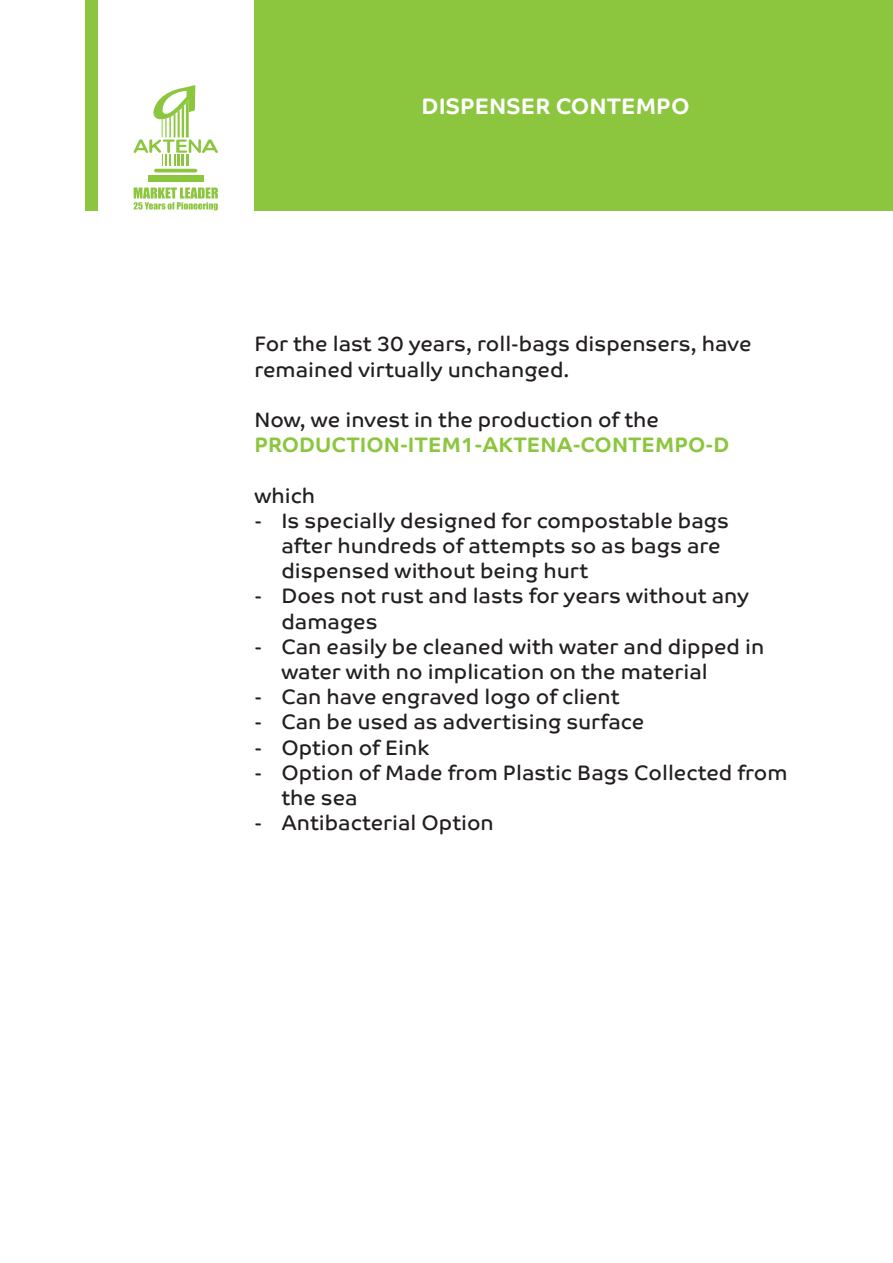
<style>
.page{position:relative;width:893px;height:1263px;background:#fff}
.page>*{position:absolute;margin:0;border:0;box-sizing:border-box;transform-origin:0 0}
.t1{font:700 22.5px "Co Text";color:#fff}
.t2{font:21px/25.2px "Co Text";color:#231f20}
.t3{font:700 21px/25.2px "Co Text";color:#8bc63e}
.s1{font-weight:400;color:#231f20}
</style>
<div class="page">
<div style="left:254px;top:0;width:639px;height:210px;background:#8bc63e"></div>
<div style="left:85px;top:0;width:13px;height:210px;background:#8bc63e"></div>
<svg style="left:134px;top:187px;width:84px;height:23px"></svg>
<div style="left:148px;top:175px;width:56px;height:7px;background:#8bc63e"></div>
<hr style="left:154px;top:169px;width:43px;height:3px;background:#8bc63e;border-radius:2px">
<svg style="left:134px;top:85px;width:84px;height:81px"></svg>
<p class="t1" style="left:422px;top:93px;width:269px">DISPENSER CONTEMPO</p>
<p class="t2" style="left:254px;top:332px;width:499px">For the last 30 years, roll-bags dispensers, have</p>
<p class="t2" style="left:254px;top:357px;width:317px">remained virtually unchanged.</p>
<p class="t3" style="left:254px;top:407px;width:476px"><span class="s1">Now, we invest in the production of the<br></span>PRODUCTION-ITEM1-AKTENA-CONTEMPO-D</p>
<p class="t2" style="left:254px;top:483px;width:62px">which</p>
<p class="t2" style="left:254px;top:508px;width:476px">- Is specially designed for compostable bags</p>
<p class="t2" style="left:281px;top:533px;width:441px">after hundreds of attempts so as bags are</p>
<p class="t2" style="left:281px;top:558px;width:308px">dispensed without being hurt</p>
<p class="t2" style="left:254px;top:584px;width:496px">- Does not rust and lasts for years without any</p>
<p class="t2" style="left:281px;top:609px;width:98px">damages</p>
<p class="t2" style="left:281px;top:634px;width:484px;text-indent:-27px">- Can easily be cleaned with water and dipped in water with no implication on the material</p>
<p class="t2" style="left:254px;top:684px;width:367px">- Can have engraved logo of client</p>
<p class="t2" style="left:254px;top:710px;width:391px">- Can be used as advertising surface</p>
<p class="t2" style="left:254px;top:735px;width:176px">- Option of Eink</p>
<p class="t2" style="left:281px;top:760px;width:508px;text-indent:-27px">- Option of Made from Plastic Bags Collected from the sea</p>
<p class="t2" style="left:254px;top:810px;width:241px">- Antibacterial Option</p>
</div>
